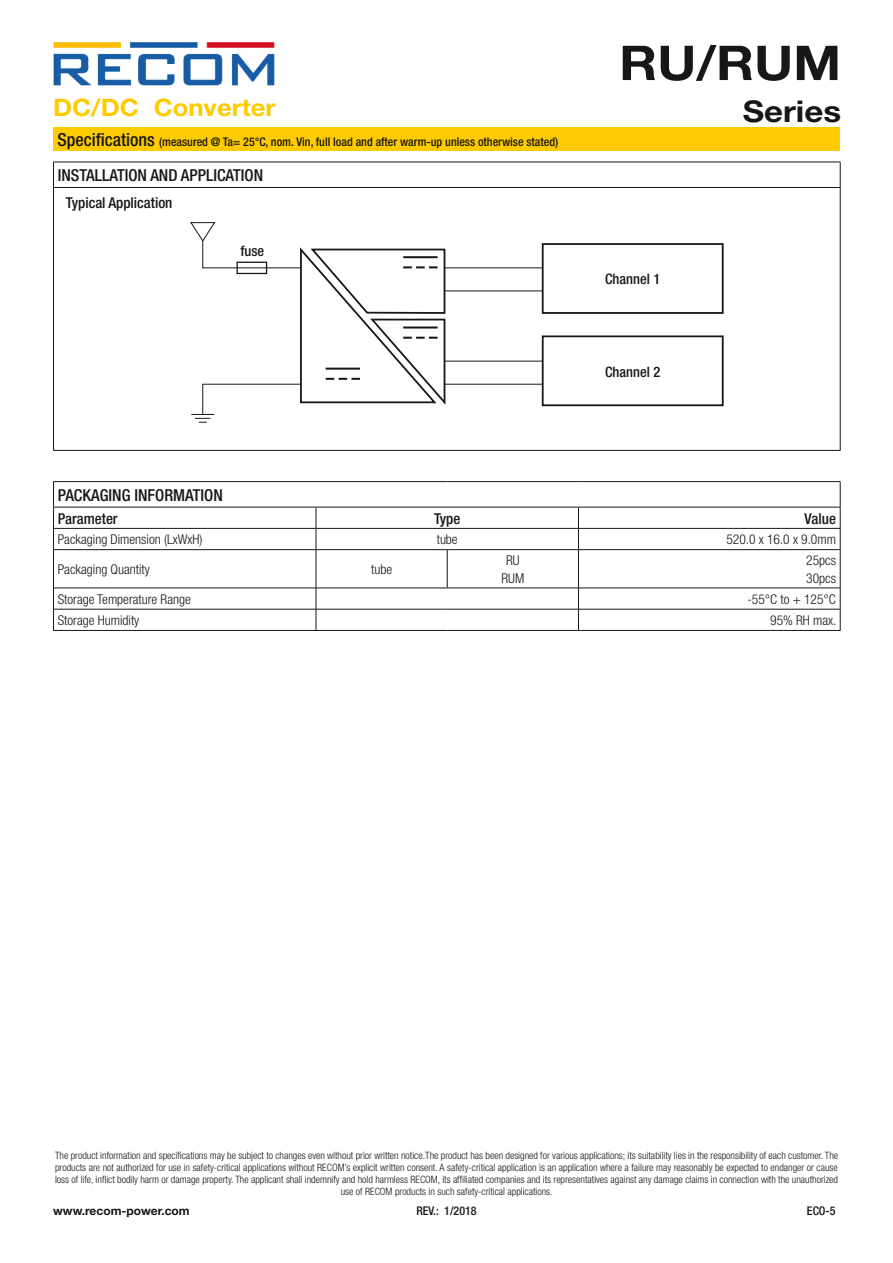
<style>
.page{position:relative;width:893px;height:1263px;background:#fff}
.page>*{position:absolute;margin:0;border:0;box-sizing:border-box;transform-origin:0 0}
.t1{font:700 48px "Helvetica Neue LT";color:#171715;scale:1.1 1}
.t2{font:700 30px "Helvetica Neue LT";color:#171715;scale:1.1 1}
.t3{font:700 24px "Helvetica Neue LT";color:#fecb00;scale:1.07 1}
.t4{font:500 condensed 16.5px "Helvetica Neue LT";color:#171715}
.t5{font:500 condensed 15px "Helvetica Neue LT";color:#171715}
.t6{font:500 condensed 14.4px "Helvetica Neue LT";color:#171715}
.t7{font:300 condensed 13.5px/18px "Helvetica Neue LT";color:#171715;text-align:center}
.t8{font:500 condensed 12px "Helvetica Neue LT";color:#171715}
.t9{font:700 12px "Helvetica Neue LT";color:#171715}
.t10{font:300 condensed 10.2px/12.1px "Helvetica Neue LT";color:#171715;text-align:center}
.s1{font-size:18px}
</style>
<div class="page">
<img style="left:53px;top:43px;width:221px;height:43px">
<div style="left:53px;top:128px;width:787px;height:23px;background:#fecb00"></div>
<hr style="left:54px;top:549px;width:262px;height:1px;background:#171715">
<hr style="left:316px;top:549px;width:131px;height:1px;background:#171715">
<hr style="left:447px;top:549px;width:131px;height:1px;background:#171715">
<hr style="left:578px;top:549px;width:262px;height:1px;background:#171715">
<svg style="left:53px;top:588px;width:1px;height:42px"></svg>
<hr style="left:53px;top:630px;width:263px;height:1px;background:#171715">
<hr style="left:316px;top:630px;width:131px;height:1px;background:#171715">
<hr style="left:447px;top:630px;width:131px;height:1px;background:#171715">
<hr style="left:54px;top:609px;width:262px;height:1px;background:#171715">
<hr style="left:316px;top:609px;width:131px;height:1px;background:#171715">
<hr style="left:447px;top:609px;width:131px;height:1px;background:#171715">
<hr style="left:53px;top:507px;width:263px;height:1px;background:#171715">
<hr style="left:316px;top:507px;width:131px;height:1px;background:#171715">
<hr style="left:447px;top:507px;width:131px;height:1px;background:#171715">
<hr style="left:578px;top:507px;width:263px;height:1px;background:#171715">
<hr style="left:53px;top:528px;width:263px;height:1px;background:#171715">
<hr style="left:316px;top:528px;width:131px;height:1px;background:#171715">
<hr style="left:447px;top:528px;width:131px;height:1px;background:#171715">
<hr style="left:579px;top:528px;width:262px;height:1px;background:#171715">
<hr style="left:54px;top:588px;width:262px;height:1px;background:#171715">
<hr style="left:316px;top:588px;width:131px;height:1px;background:#171715">
<hr style="left:447px;top:588px;width:131px;height:1px;background:#171715">
<svg style="left:316px;top:507px;width:1px;height:42px"></svg>
<hr style="left:316px;top:550px;width:1px;height:38px;background:#171715">
<svg style="left:840px;top:588px;width:1px;height:42px"></svg>
<svg style="left:578px;top:507px;width:1px;height:42px"></svg>
<hr style="left:447px;top:550px;width:1px;height:38px;background:#171715">
<hr style="left:578px;top:550px;width:1px;height:38px;background:#171715">
<hr style="left:578px;top:588px;width:262px;height:1px;background:#171715">
<svg style="left:578px;top:588px;width:1px;height:42px"></svg>
<hr style="left:578px;top:630px;width:263px;height:1px;background:#171715">
<hr style="left:53px;top:481px;width:263px;height:1px;background:#171715">
<hr style="left:316px;top:481px;width:131px;height:1px;background:#171715">
<hr style="left:447px;top:481px;width:131px;height:1px;background:#171715">
<hr style="left:578px;top:481px;width:263px;height:1px;background:#171715">
<svg style="left:53px;top:482px;width:1px;height:68px"></svg>
<svg style="left:840px;top:482px;width:1px;height:68px"></svg>
<hr style="left:53px;top:550px;width:1px;height:38px;background:#171715">
<hr style="left:840px;top:550px;width:1px;height:38px;background:#171715">
<hr style="left:578px;top:609px;width:262px;height:1px;background:#171715">
<svg style="left:316px;top:588px;width:1px;height:42px"></svg>
<hr style="left:53px;top:162px;width:788px;height:1px;background:#171715">
<svg style="left:53px;top:162px;width:1px;height:25px"></svg>
<svg style="left:840px;top:162px;width:1px;height:25px"></svg>
<hr style="left:53px;top:187px;width:788px;height:1px;background:#171715">
<hr style="left:53px;top:188px;width:1px;height:262px;background:#171715">
<hr style="left:840px;top:188px;width:1px;height:262px;background:#171715">
<hr style="left:53px;top:450px;width:788px;height:1px;background:#171715">
<hr style="left:444px;top:267px;width:99px;height:1px;background:#171715">
<hr style="left:444px;top:290px;width:99px;height:1px;background:#171715">
<hr style="left:444px;top:384px;width:99px;height:1px;background:#171715">
<hr style="left:444px;top:361px;width:99px;height:1px;background:#171715">
<div style="left:542px;top:243px;width:182px;height:71px;border:2px solid #171715"></div>
<div style="left:542px;top:335px;width:182px;height:71px;border:2px solid #171715"></div>
<svg style="left:190px;top:222px;width:257px;height:201px"></svg>
<h3 class="t3" style="left:53px;top:93px;width:209px">DC/DC Converter</h3>
<p class="t8" style="left:57px;top:138px;width:502px"><span class="s1">Specifications</span> (measured @ Ta= 25°C, nom. Vin, full load and after warm-up unless otherwise stated)</p>
<h3 class="t4" style="left:58px;top:169px;width:207px">INSTALLATION AND APPLICATION</h3>
<h3 class="t5" style="left:66px;top:197px;width:108px">Typical Application</h3>
<h3 class="t6" style="left:240px;top:243px;width:25px">fuse</h3>
<h1 class="t1" style="left:619px;top:35px;width:203px">RU/RUM</h1>
<h2 class="t2" style="left:743px;top:94px;width:91px">Series</h2>
<h3 class="t6" style="left:605px;top:270px;width:57px">Channel 1</h3>
<h3 class="t6" style="left:605px;top:364px;width:57px">Channel 2</h3>
<h3 class="t4" style="left:58px;top:489px;width:167px">PACKAGING INFORMATION</h3>
<h3 class="t5" style="left:58px;top:513px;width:61px">Parameter</h3>
<h3 class="t5" style="left:434px;top:513px;width:28px">Type</h3>
<h3 class="t5" style="left:805px;top:513px;width:33px">Value</h3>
<h3 class="t7" style="left:58px;top:532px;width:146px">Packaging Dimension (LxWxH)</h3>
<h3 class="t7" style="left:437px;top:532px;width:22px">tube</h3>
<h3 class="t7" style="left:726px;top:532px;width:111px">520.0 x 16.0 x 9.0mm</h3>
<h3 class="t7" style="left:58px;top:561px;width:94px">Packaging Quantity</h3>
<h3 class="t7" style="left:371px;top:561px;width:22px">tube</h3>
<h3 class="t7" style="left:501px;top:552px;width:24px">RU<br>RUM</h3>
<h3 class="t7" style="left:806px;top:552px;width:31px;text-align:left">25pcs<br>30pcs</h3>
<h3 class="t7" style="left:58px;top:591px;width:135px">Storage Temperature Range</h3>
<h3 class="t7" style="left:747px;top:591px;width:90px">-55°C to + 125°C</h3>
<h3 class="t7" style="left:58px;top:612px;width:83px">Storage Humidity</h3>
<h3 class="t7" style="left:770px;top:612px;width:68px">95% RH max.</h3>
<p class="t10" style="left:55px;top:1150px;width:785px">The product information and specifications may be subject to changes even without prior written notice.The product has been designed for various applications; its suitability lies in the responsibility of each customer. The products are not authorized for use in safety-critical applications without RECOM’s explicit written consent. A safety-critical application is an application where a failure may reasonably be expected to endanger or cause loss of life, inflict bodily harm or damage property. The applicant shall indemnify and hold harmless RECOM, its affiliated companies and its representatives against any damage claims in connection with the unauthorized use of RECOM products in such safety-critical applications.</p>
<p class="t9" style="left:53px;top:1203px;width:138px">www.recom-power.com</p>
<p class="t8" style="left:416px;top:1206px;width:62px">REV.: 1/2018</p>
<p class="t8" style="left:807px;top:1206px;width:30px">ECO-5</p>
</div>
